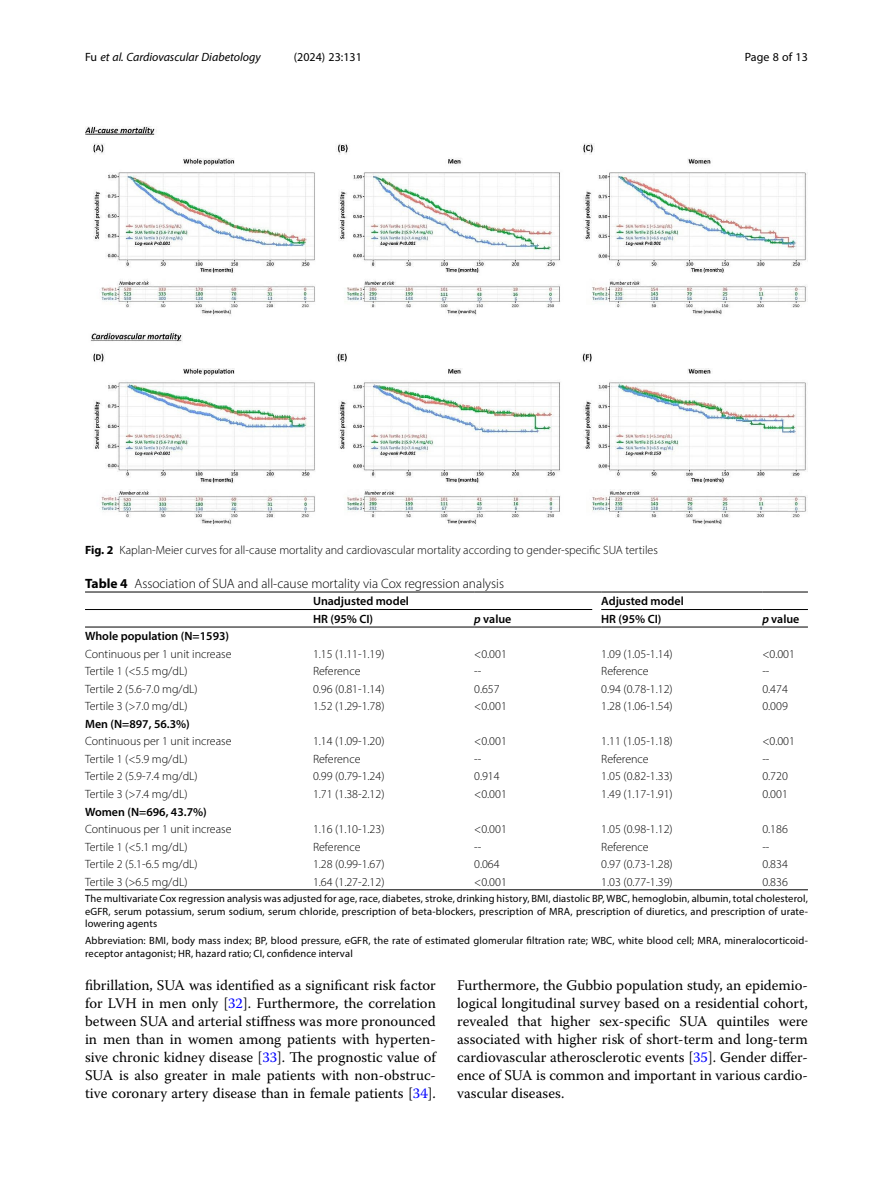
<style>
.page{position:relative;width:893px;height:1191px;background:#fff}
.page>*{position:absolute;margin:0;border:0;box-sizing:border-box;transform-origin:0 0}
.Body_Text_Indent{font:14.7px/18px "Warnock Pro";color:#000;text-align:justify}
.Table_Caption{font:300 13.5px "Myriad Pro";color:#000}
.Table_Body{font:300 12px "Myriad Pro";color:#000}
.Figure_Caption{font:300 12px "Myriad Pro";color:#000}
.Table_Body-2{font:600 12px "Myriad Pro";color:#000}
.Table_Head{font:600 12px "Myriad Pro";color:#000}
.t1{font:italic 12px "Myriad Pro";color:#000}
.t2{font:12px "Myriad Pro";color:#000}
.Table_Head_Bridge_Ru{font:600 12px "Myriad Pro";color:#000}
.Table_Footnote{font:10.5px/12.8px "Myriad Pro";letter-spacing:.01em;color:#000;text-align:justify}
.s1{font-style:normal}
.s2{font-weight:700}
.s3{font-style:italic}
.s4{color:#00f}
</style>
<div class="page">
<hr style="left:85px;top:609px;width:228px;height:1px;background:#000">
<hr style="left:85px;top:627px;width:228px;height:1px;background:#000">
<hr style="left:313px;top:627px;width:161px;height:1px;background:#000">
<hr style="left:474px;top:627px;width:127px;height:1px;background:#000">
<hr style="left:601px;top:627px;width:161px;height:1px;background:#000">
<hr style="left:762px;top:627px;width:46px;height:1px;background:#000">
<hr style="left:313px;top:889px;width:161px;height:1px;background:#000">
<hr style="left:474px;top:889px;width:127px;height:1px;background:#000">
<hr style="left:601px;top:889px;width:161px;height:1px;background:#000">
<hr style="left:762px;top:889px;width:46px;height:1px;background:#000">
<hr style="left:85px;top:889px;width:228px;height:1px;background:#000">
<hr style="left:85px;top:592px;width:228px;height:1px;background:#000">
<hr style="left:601px;top:592px;width:161px;height:1px;background:#000">
<hr style="left:762px;top:592px;width:46px;height:1px;background:#000">
<hr style="left:601px;top:609px;width:161px;height:1px;background:#000">
<hr style="left:762px;top:609px;width:46px;height:1px;background:#000">
<hr style="left:313px;top:592px;width:161px;height:1px;background:#000">
<hr style="left:474px;top:592px;width:127px;height:1px;background:#000">
<hr style="left:313px;top:609px;width:279px;height:1px;background:#000">
<img style="left:85px;top:126px;width:723px;height:400px">
<p class="t1" style="left:85px;top:50px;width:177px"><span class="s1">Fu</span> et al. Cardiovascular Diabetology</p>
<p class="t2" style="left:294px;top:50px;width:70px">(2024) 23:131</p>
<p class="t2" style="left:745px;top:50px;width:65px">Page 8 of 13</p>
<p class="Figure_Caption" style="left:85px;top:542px;width:574px"><span class="s2">Fig. 2</span> Kaplan-Meier curves for all-cause mortality and cardiovascular mortality according to gender-specific SUA tertiles</p>
<p class="Table_Caption" style="left:85px;top:575px;width:420px"><span class="s2">Table 4</span> Association of SUA and all-cause mortality via Cox regression analysis</p>
<p class="Table_Head_Bridge_Ru" style="left:313px;top:593px;width:97px">Unadjusted model</p>
<p class="Table_Head" style="left:601px;top:593px;width:84px">Adjusted model</p>
<p class="Table_Head" style="left:313px;top:611px;width:62px">HR (95% CI)</p>
<p class="Table_Head" style="left:474px;top:611px;width:39px"><span class="s3">p</span> value</p>
<p class="Table_Head" style="left:601px;top:611px;width:62px">HR (95% CI)</p>
<p class="Table_Head" style="left:762px;top:611px;width:39px"><span class="s3">p</span> value</p>
<p class="Table_Body-2" style="left:85px;top:629px;width:146px">Whole population (N=1593)</p>
<p class="Table_Body" style="left:85px;top:646px;width:148px">Continuous per 1 unit increase</p>
<p class="Table_Body" style="left:313px;top:646px;width:73px">1.15 (1.11-1.19)</p>
<p class="Table_Body" style="left:474px;top:646px;width:34px">&lt;0.001</p>
<p class="Table_Body" style="left:601px;top:646px;width:73px">1.09 (1.05-1.14)</p>
<p class="Table_Body" style="left:762px;top:646px;width:34px">&lt;0.001</p>
<p class="Table_Body" style="left:85px;top:664px;width:104px">Tertile 1 (&lt;5.5 mg/dL)</p>
<p class="Table_Body" style="left:313px;top:664px;width:49px">Reference</p>
<p class="Table_Body" style="left:474px;top:664px;width:9px">--</p>
<p class="Table_Body" style="left:601px;top:664px;width:49px">Reference</p>
<p class="Table_Body" style="left:762px;top:664px;width:9px">--</p>
<p class="Table_Body" style="left:85px;top:681px;width:114px">Tertile 2 (5.6-7.0 mg/dL)</p>
<p class="Table_Body" style="left:313px;top:681px;width:73px">0.96 (0.81-1.14)</p>
<p class="Table_Body" style="left:474px;top:681px;width:27px">0.657</p>
<p class="Table_Body" style="left:601px;top:681px;width:73px">0.94 (0.78-1.12)</p>
<p class="Table_Body" style="left:762px;top:681px;width:27px">0.474</p>
<p class="Table_Body" style="left:85px;top:699px;width:104px">Tertile 3 (&gt;7.0 mg/dL)</p>
<p class="Table_Body" style="left:313px;top:699px;width:73px">1.52 (1.29-1.78)</p>
<p class="Table_Body" style="left:474px;top:699px;width:34px">&lt;0.001</p>
<p class="Table_Body" style="left:601px;top:699px;width:73px">1.28 (1.06-1.54)</p>
<p class="Table_Body" style="left:762px;top:699px;width:27px">0.009</p>
<p class="Table_Body-2" style="left:85px;top:716px;width:106px">Men (N=897, 56.3%)</p>
<p class="Table_Body" style="left:85px;top:734px;width:148px">Continuous per 1 unit increase</p>
<p class="Table_Body" style="left:313px;top:734px;width:73px">1.14 (1.09-1.20)</p>
<p class="Table_Body" style="left:474px;top:734px;width:34px">&lt;0.001</p>
<p class="Table_Body" style="left:601px;top:734px;width:73px">1.11 (1.05-1.18)</p>
<p class="Table_Body" style="left:762px;top:734px;width:34px">&lt;0.001</p>
<p class="Table_Body" style="left:85px;top:751px;width:104px">Tertile 1 (&lt;5.9 mg/dL)</p>
<p class="Table_Body" style="left:313px;top:751px;width:49px">Reference</p>
<p class="Table_Body" style="left:474px;top:751px;width:9px">--</p>
<p class="Table_Body" style="left:601px;top:751px;width:49px">Reference</p>
<p class="Table_Body" style="left:762px;top:751px;width:9px">--</p>
<p class="Table_Body" style="left:85px;top:769px;width:114px">Tertile 2 (5.9-7.4 mg/dL)</p>
<p class="Table_Body" style="left:313px;top:769px;width:73px">0.99 (0.79-1.24)</p>
<p class="Table_Body" style="left:474px;top:769px;width:27px">0.914</p>
<p class="Table_Body" style="left:601px;top:769px;width:73px">1.05 (0.82-1.33)</p>
<p class="Table_Body" style="left:762px;top:769px;width:27px">0.720</p>
<p class="Table_Body" style="left:85px;top:786px;width:104px">Tertile 3 (&gt;7.4 mg/dL)</p>
<p class="Table_Body" style="left:313px;top:786px;width:73px">1.71 (1.38-2.12)</p>
<p class="Table_Body" style="left:474px;top:786px;width:34px">&lt;0.001</p>
<p class="Table_Body" style="left:601px;top:786px;width:73px">1.49 (1.17-1.91)</p>
<p class="Table_Body" style="left:762px;top:786px;width:27px">0.001</p>
<p class="Table_Body-2" style="left:85px;top:804px;width:123px">Women (N=696, 43.7%)</p>
<p class="Table_Body" style="left:85px;top:821px;width:148px">Continuous per 1 unit increase</p>
<p class="Table_Body" style="left:313px;top:821px;width:73px">1.16 (1.10-1.23)</p>
<p class="Table_Body" style="left:474px;top:821px;width:34px">&lt;0.001</p>
<p class="Table_Body" style="left:601px;top:821px;width:73px">1.05 (0.98-1.12)</p>
<p class="Table_Body" style="left:762px;top:821px;width:27px">0.186</p>
<p class="Table_Body" style="left:85px;top:839px;width:104px">Tertile 1 (&lt;5.1 mg/dL)</p>
<p class="Table_Body" style="left:313px;top:839px;width:49px">Reference</p>
<p class="Table_Body" style="left:474px;top:839px;width:9px">--</p>
<p class="Table_Body" style="left:601px;top:839px;width:49px">Reference</p>
<p class="Table_Body" style="left:762px;top:839px;width:9px">--</p>
<p class="Table_Body" style="left:85px;top:856px;width:114px">Tertile 2 (5.1-6.5 mg/dL)</p>
<p class="Table_Body" style="left:313px;top:856px;width:73px">1.28 (0.99-1.67)</p>
<p class="Table_Body" style="left:474px;top:856px;width:27px">0.064</p>
<p class="Table_Body" style="left:601px;top:856px;width:73px">0.97 (0.73-1.28)</p>
<p class="Table_Body" style="left:762px;top:856px;width:27px">0.834</p>
<p class="Table_Body" style="left:85px;top:874px;width:104px">Tertile 3 (&gt;6.5 mg/dL)</p>
<p class="Table_Body" style="left:313px;top:874px;width:73px">1.64 (1.27-2.12)</p>
<p class="Table_Body" style="left:474px;top:874px;width:34px">&lt;0.001</p>
<p class="Table_Body" style="left:601px;top:874px;width:73px">1.03 (0.77-1.39)</p>
<p class="Table_Body" style="left:762px;top:874px;width:27px">0.836</p>
<p class="Table_Footnote" style="left:85px;top:892px;width:724px">The multivariate Cox regression analysis was adjusted for age, race, diabetes, stroke, drinking history, BMI, diastolic BP, WBC, hemoglobin, albumin, total cholesterol, eGFR, serum potassium, serum sodium, serum chloride, prescription of beta-blockers, prescription of MRA, prescription of diuretics, and prescription of urate&shy;lowering agents</p>
<p class="Table_Footnote" style="left:85px;top:934px;width:724px">Abbreviation: BMI, body mass index; BP, blood pressure, eGFR, the rate of estimated glomerular filtration rate; WBC, white blood cell; MRA, mineralocorticoid&shy;receptor antagonist; HR, hazard ratio; CI, confidence interval</p>
<p class="Body_Text_Indent" style="left:85px;top:976px;width:352px">fibrillation, SUA was identified as a significant risk factor for LVH in men only [<span class="s4">32</span>]. Furthermore, the correlation between SUA and arterial stiffness was more pronounced in men than in women among patients with hyperten&shy;sive chronic kidney disease [<span class="s4">33</span>]. The prognostic value of SUA is also greater in male patients with non-obstruc&shy;tive coronary artery disease than in female patients [<span class="s4">34</span>].</p>
<p class="Body_Text_Indent" style="left:457px;top:976px;width:352px">Furthermore, the Gubbio population study, an epidemio&shy;logical longitudinal survey based on a residential cohort, revealed that higher sex-specific SUA quintiles were associated with higher risk of short-term and long-term cardiovascular atherosclerotic events [<span class="s4">35</span>]. Gender differ&shy;ence of SUA is common and important in various cardio&shy;vascular diseases.</p>
</div>
